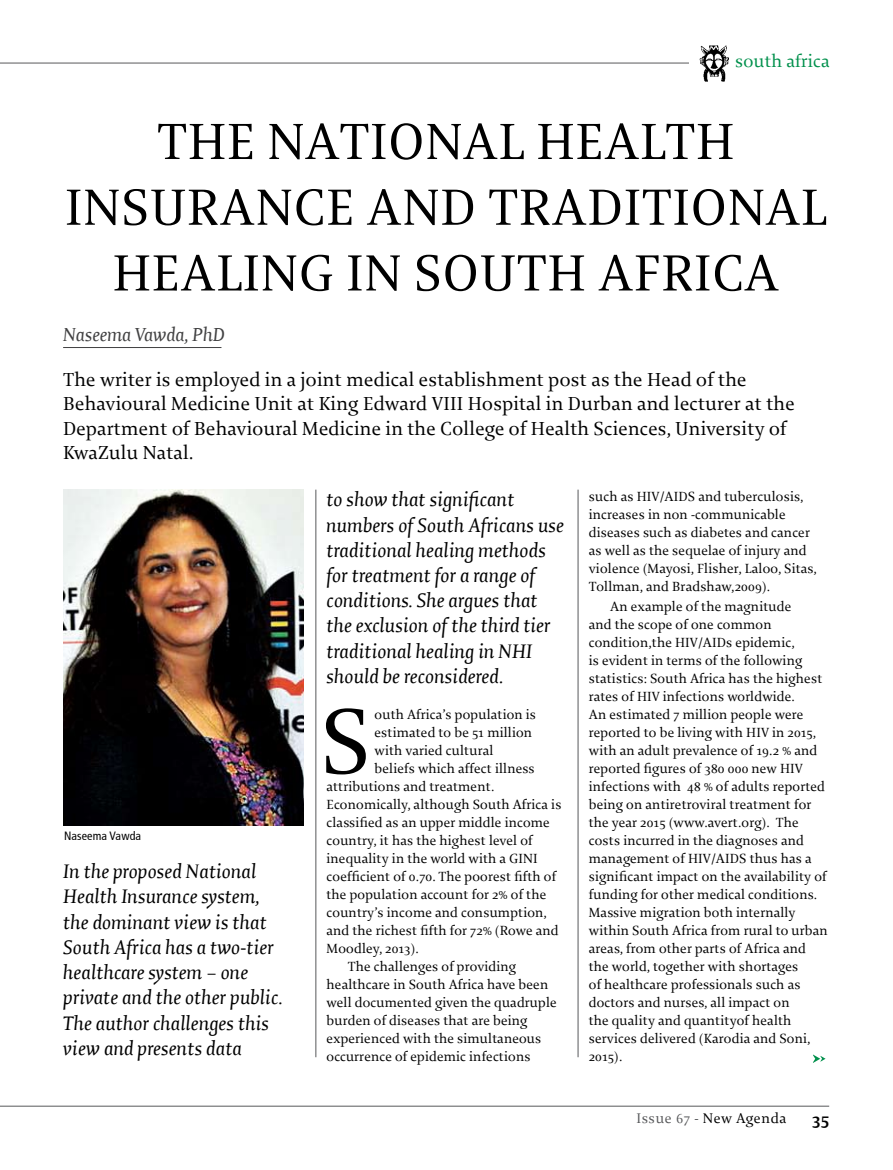
<style>
.page{position:relative;width:893px;height:1170px;background:#fff}
.page>*{position:absolute;margin:0;border:0;box-sizing:border-box;transform-origin:0 0}
.t1{font:99.15px "Enigma";color:#000}
.t2{font:54.75px/65.7px "Enigma";letter-spacing:.01em;color:#000;text-align:center}
.t3{font:italic 21px/25.2px "Enigma";letter-spacing:.01em;color:#000}
.t4{font:20.25px/24.3px "Enigma";letter-spacing:.01em;color:#000}
.t5{font:italic 20.25px "Enigma";color:#414142}
.t6{font:18.75px "Enigma";letter-spacing:.01em;color:#00904c}
.t7{font:700 18.75px "Enigma";color:#000}
.t8{font:15px "Enigma";letter-spacing:.04em;color:#000}
.t9{font:14.25px/18px "Enigma";letter-spacing:.01em;color:#000}
.t10{font:condensed 12px "Frutiger";letter-spacing:.01em;color:#000}
.s1{color:#58595b}
</style>
<div class="page">
<hr style="left:0;top:1105px;width:829px;height:1px;background:#58595b">
<hr style="left:0;top:63px;width:829px;height:1px;background:#58595b">
<div style="left:689px;top:51px;width:204px;height:20px;background:#fff"></div>
<img style="left:700px;top:46px;width:28px;height:35px">
<hr style="left:578px;top:489px;width:1px;height:568px;background:#58595b">
<hr style="left:316px;top:489px;width:1px;height:568px;background:#58595b">
<hr style="left:63px;top:347px;width:158px;height:1px;background:#414142">
<svg style="left:813px;top:1054px;width:12px;height:8px"></svg>
<img style="left:63px;top:489px;width:241px;height:336px">
<h3 class="t6" style="left:735px;top:51px;width:96px">south africa</h3>
<h2 class="t2" style="left:65px;top:110px;width:763px">THE NATIONAL HEALTH<br>INSURANCE AND TRADITIONAL<br>HEALING IN SOUTH AFRICA</h2>
<h3 class="t5" style="left:63px;top:323px;width:164px">Naseema Vawda, PhD</h3>
<p class="t4" style="left:63px;top:368px;width:733px">The writer is employed in a joint medical establishment post as the Head of the Behavioural Medicine Unit at King Edward VIII Hospital in Durban and lecturer at the Department of Behavioural Medicine in the College of Health Sciences, University of KwaZulu Natal.</p>
<p class="t10" style="left:64px;top:828px;width:78px">Naseema Vawda</p>
<h3 class="t3" style="left:63px;top:859px;width:221px">In the proposed National<br>Health Insurance system, the dominant view is that<br>South Africa has a two-tier healthcare system – one private and the other public.<br>The author challenges this view and presents data</h3>
<h3 class="t3" style="left:327px;top:487px;width:239px">to show that significant numbers of South Africans use traditional healing methods for treatment for a range of conditions. She argues that the exclusion of the third tier traditional healing in NHI should be reconsidered.</h3>
<p class="t9" style="left:375px;top:705px;width:163px">outh Africa’s population is</p>
<p class="t9" style="left:375px;top:723px;width:159px">estimated to be 51 million</p>
<p class="t9" style="left:375px;top:741px;width:120px">with varied cultural</p>
<p class="t9" style="left:375px;top:759px;width:161px">beliefs which affect illness</p>
<p class="t9" style="left:327px;top:777px;width:169px">attributions and treatment.</p>
<p class="t9" style="left:327px;top:795px;width:236px">Economically, although South Africa is</p>
<p class="t9" style="left:327px;top:813px;width:225px">classified as an upper middle income</p>
<p class="t9" style="left:327px;top:831px;width:208px">country, it has the highest level of</p>
<p class="t9" style="left:327px;top:849px;width:213px">inequality in the world with a GINI</p>
<p class="t9" style="left:327px;top:867px;width:231px">coefficient of 0.70. The poorest fifth of</p>
<p class="t9" style="left:327px;top:885px;width:221px">the population account for 2% of the</p>
<p class="t9" style="left:327px;top:903px;width:222px">country’s income and consumption,</p>
<p class="t9" style="left:327px;top:921px;width:234px">and the richest fifth for 72% (Rowe and</p>
<p class="t9" style="left:327px;top:939px;width:94px">Moodley, 2013).</p>
<p class="t9" style="left:348px;top:957px;width:170px">The challenges of providing</p>
<p class="t9" style="left:327px;top:975px;width:223px">healthcare in South Africa have been</p>
<p class="t9" style="left:327px;top:993px;width:232px">well documented given the quadruple</p>
<p class="t9" style="left:327px;top:1011px;width:202px">burden of diseases that are being</p>
<p class="t9" style="left:327px;top:1029px;width:216px">experienced with the simultaneous</p>
<p class="t9" style="left:327px;top:1047px;width:206px">occurrence of epidemic infections</p>
<h1 class="t1" style="left:320px;top:688px;width:53px">S</h1>
<p class="t9" style="left:589px;top:487px;width:230px">such as HIV/AIDS and tuberculosis, increases in non -communicable diseases such as diabetes and cancer as well as the sequelae of injury and violence (Mayosi, Flisher, Laloo, Sitas, Tollman, and Bradshaw,2009).</p>
<p class="t9" style="left:589px;top:597px;width:240px;text-indent:21px">An example of the magnitude<br>and the scope of one common condition,the HIV/AIDs epidemic,<br>is evident in terms of the following statistics: South Africa has the highest rates of HIV infections worldwide.<br>An estimated 7 million people were reported to be living with HIV in 2015, with an adult prevalence of 19.2 % and reported figures of 380 000 new HIV infections with 48 % of adults reported being on antiretroviral treatment for the year 2015 (www.avert.org). The costs incurred in the diagnoses and management of HIV/AIDS thus has a significant impact on the availability of funding for other medical conditions.<br>Massive migration both internally within South Africa from rural to urban areas, from other parts of Africa and the world, together with shortages<br>of healthcare professionals such as doctors and nurses, all impact on<br>the quality and quantityof health services delivered (Karodia and Soni, 2015).</p>
<p class="t8" style="left:637px;top:1109px;width:151px"><span class="s1">Issue 67 -</span> New Agenda</p>
<h3 class="t7" style="left:812px;top:1108px;width:18px">35</h3>
</div>
